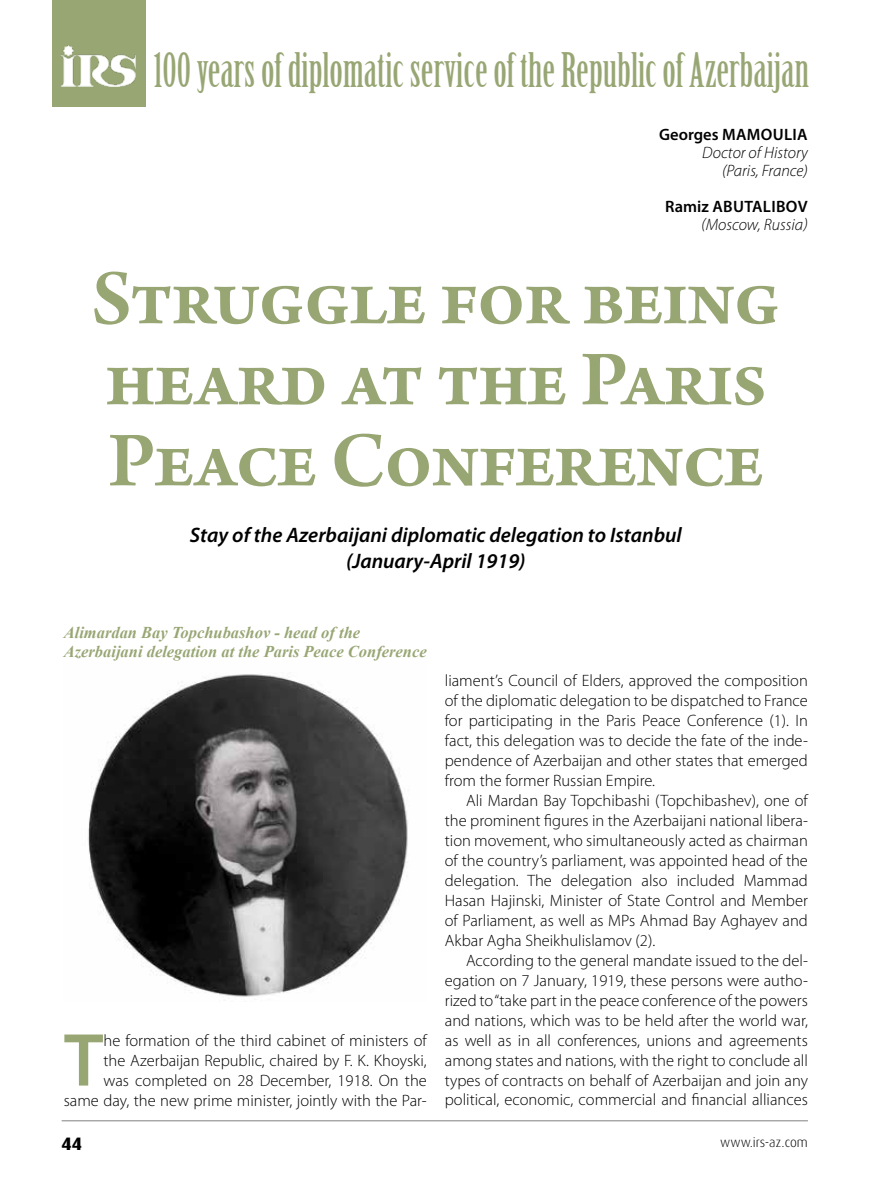
<style>
.page{position:relative;width:893px;height:1191px;background:#fff}
.page>*{position:absolute;margin:0;border:0;box-sizing:border-box;transform-origin:0 0}
.t1{font:600 82.5px/81px "Arno Pro";letter-spacing:-.02em;color:#98a674}
.t2{font:600 75.75px "Myriad Pro";color:#98a674}
.t3{font:46.5px "Birch Std";color:#98a674}
.t4{font:italic 600 21px/25.2px "Myriad Pro";color:#000;text-align:center}
.t5{font:800 18px "Dax Pro";color:#000}
.t6{font:300 16.5px/20px "Myriad Pro";color:#000;text-align:justify}
.t7{font:italic 700 16.5px/19.8px "Times New Roman";color:#98a674}
.t8{font:italic 300 16.5px/18px "Myriad Pro";color:#000;text-align:right}
.t9{font:600 16.5px "Myriad Pro";letter-spacing:.015em;color:#000}
.t10{font:300 13.5px "Dax Pro";color:#000}
</style>
<div class="page">
<hr style="left:62px;top:1120px;width:746px;height:1px;background:#808285">
<div style="left:52px;top:0;width:94px;height:106px;background:#98a674"></div>
<img style="left:60px;top:45px;width:76px;height:41px">
<img style="left:88px;top:674px;width:320px;height:323px">
<h3 class="t3" style="left:154px;top:44px;width:657px">100 years of diplomatic service of the Republic of Azerbaijan</h3>
<p class="t9" style="left:659px;top:124px;width:150px">Georges MAMOULIA</p>
<p class="t8" style="left:702px;top:144px;width:107px">Doctor of History (Paris, France)</p>
<p class="t9" style="left:665px;top:196px;width:144px">Ramiz ABUTALIBOV</p>
<p class="t8" style="left:701px;top:216px;width:108px">(Moscow, Russia)</p>
<h1 class="t1" style="left:91px;top:262px;width:691px">Struggle for being heard at the Paris<br>Peace Conference</h1>
<p class="t4" style="left:190px;top:522px;width:493px">Stay of the Azerbaijani diplomatic delegation to Istanbul (January-April 1919)</p>
<p class="t7" style="left:64px;top:622px;width:364px">Alimardan Bay Topchubashov - head of the<br>Azerbaijani delegation at the Paris Peace Conference</p>
<p class="t6" style="left:64px;top:1030px;width:365px;text-align:right">he formation of the third cabinet of ministers of<br>the Azerbaijan Republic, chaired by F. K. Khoyski,<br>was completed on 28 December, 1918. On the<br>same day, the new prime minister, jointly with the Par-</p>
<h2 class="t2" style="left:64px;top:1012px;width:41px">T</h2>
<p class="t6" style="left:445px;top:671px;width:365px">liament’s Council of Elders, approved the composition of the diplomatic delegation to be dispatched to France for participating in the Paris Peace Conference (1). In fact, this delegation was to decide the fate of the inde&shy;pendence of Azerbaijan and other states that emerged from the former Russian Empire.</p>
<p class="t6" style="left:445px;top:791px;width:365px;text-indent:21px">Ali Mardan Bay Topchibashi (Topchibashev), one of the prominent figures in the Azerbaijani national libera&shy;tion movement, who simultaneously acted as chairman of the country’s parliament, was appointed head of the delegation. The delegation also included Mammad Hasan Hajinski, Minister of State Control and Member of Parliament, as well as MPs Ahmad Bay Aghayev and Akbar Agha Sheikhulislamov (2).</p>
<p class="t6" style="left:445px;top:950px;width:365px;text-indent:21px">According to the general mandate issued to the del&shy;egation on 7 January, 1919, these persons were autho&shy;rized to “take part in the peace conference of the powers and nations, which was to be held after the world war, as well as in all conferences, unions and agreements among states and nations, with the right to conclude all types of contracts on behalf of Azerbaijan and join any political, economic, commercial and financial alliances</p>
<p class="t5" style="left:62px;top:1131px;width:22px">44</p>
<p class="t10" style="left:720px;top:1133px;width:89px">www.irs-az.com</p>
</div>
